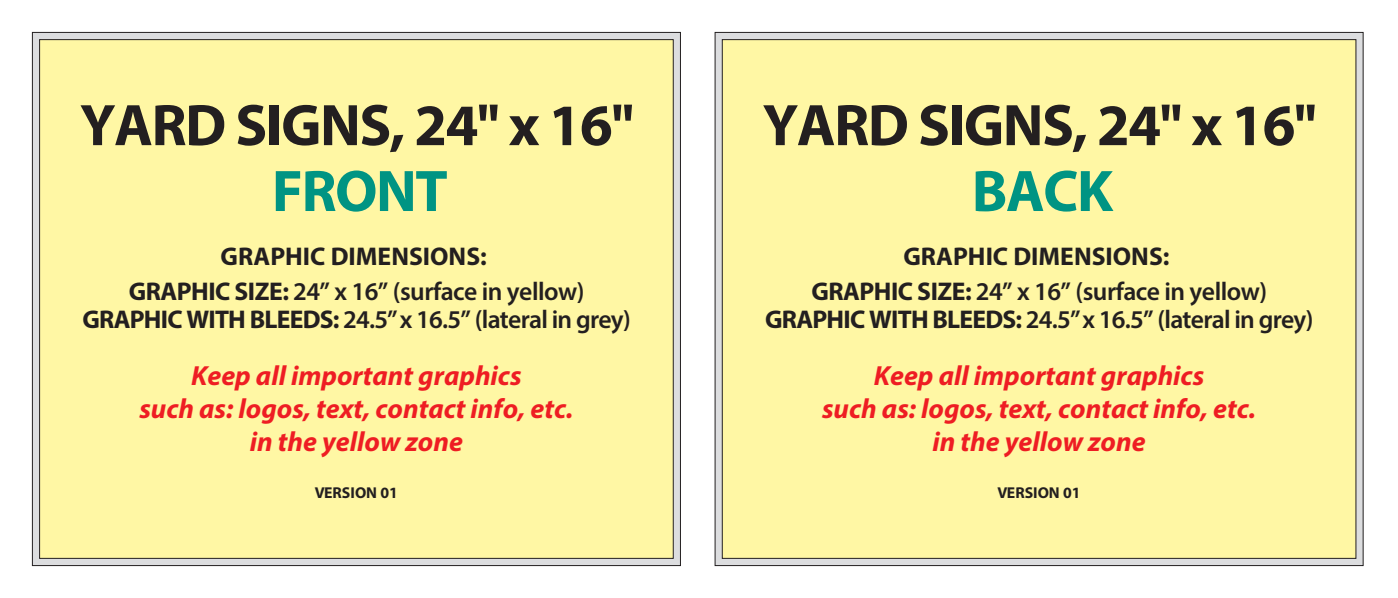
<style>
.page{position:relative;width:1398px;height:598px;background:#fff}
.page>*{position:absolute;margin:0;border:0;box-sizing:border-box;transform-origin:0 0}
.t1{font:700 59.08px "Myriad Pro";letter-spacing:-.025em;color:#231f20}
.t2{font:700 59.08px "Myriad Pro";letter-spacing:-.025em;color:#009483}
.t3{font:italic 700 27.72px/33.3px "Myriad Pro";color:#ee1d23;text-align:center}
.t4{font:700 25.68px/35.7px "Myriad Pro";color:#231f20;text-align:center}
.t5{font:600 25.68px "Myriad Pro";letter-spacing:-.03em;color:#231f20}
.t6{font:700 15.76px "Myriad Pro";color:#231f20}
.s1{font-weight:600}
.s2{font-weight:700}
</style>
<div class="page">
<div style="left:32px;top:32px;width:649px;height:534px;background:#dcdddf;border:1px solid #231f20"></div>
<div style="left:39px;top:39px;width:635px;height:519px;background:#fff7a4;border:1px solid #231f20"></div>
<div style="left:715px;top:32px;width:649px;height:534px;background:#dcdddf;border:1px solid #231f20"></div>
<div style="left:722px;top:39px;width:634px;height:519px;background:#fff7a4;border:1px solid #231f20"></div>
<h1 class="t1" style="left:80px;top:87px;width:556px">YARD SIGNS, 24'' x 16''</h1>
<h1 class="t2" style="left:272px;top:152px;width:177px">FRONT</h1>
<p class="t4" style="left:129px;top:237px;width:457px">GRAPHIC DIMENSIONS:<br>GRAPHIC SIZE: <span class="s1">24” x 16” (surface in yellow)</span></p>
<p class="t5" style="left:82px;top:303px;width:550px"><span class="s2">GRAPHIC WITH BLEEDS:</span> 24.5”x 16.5” (lateral in grey)</p>
<p class="t3" style="left:139px;top:358px;width:435px">Keep all important graphics<br>such as: logos, text, contact info, etc. in the yellow zone</p>
<p class="t6" style="left:315px;top:482px;width:84px">VERSION 01</p>
<h1 class="t1" style="left:763px;top:87px;width:556px">YARD SIGNS, 24'' x 16''</h1>
<h1 class="t2" style="left:972px;top:152px;width:143px">BACK</h1>
<p class="t4" style="left:811px;top:237px;width:457px">GRAPHIC DIMENSIONS:<br>GRAPHIC SIZE: <span class="s1">24” x 16” (surface in yellow)</span></p>
<p class="t5" style="left:765px;top:303px;width:550px"><span class="s2">GRAPHIC WITH BLEEDS:</span> 24.5”x 16.5” (lateral in grey)</p>
<p class="t3" style="left:822px;top:358px;width:435px">Keep all important graphics<br>such as: logos, text, contact info, etc. in the yellow zone</p>
<p class="t6" style="left:997px;top:482px;width:84px">VERSION 01</p>
</div>
